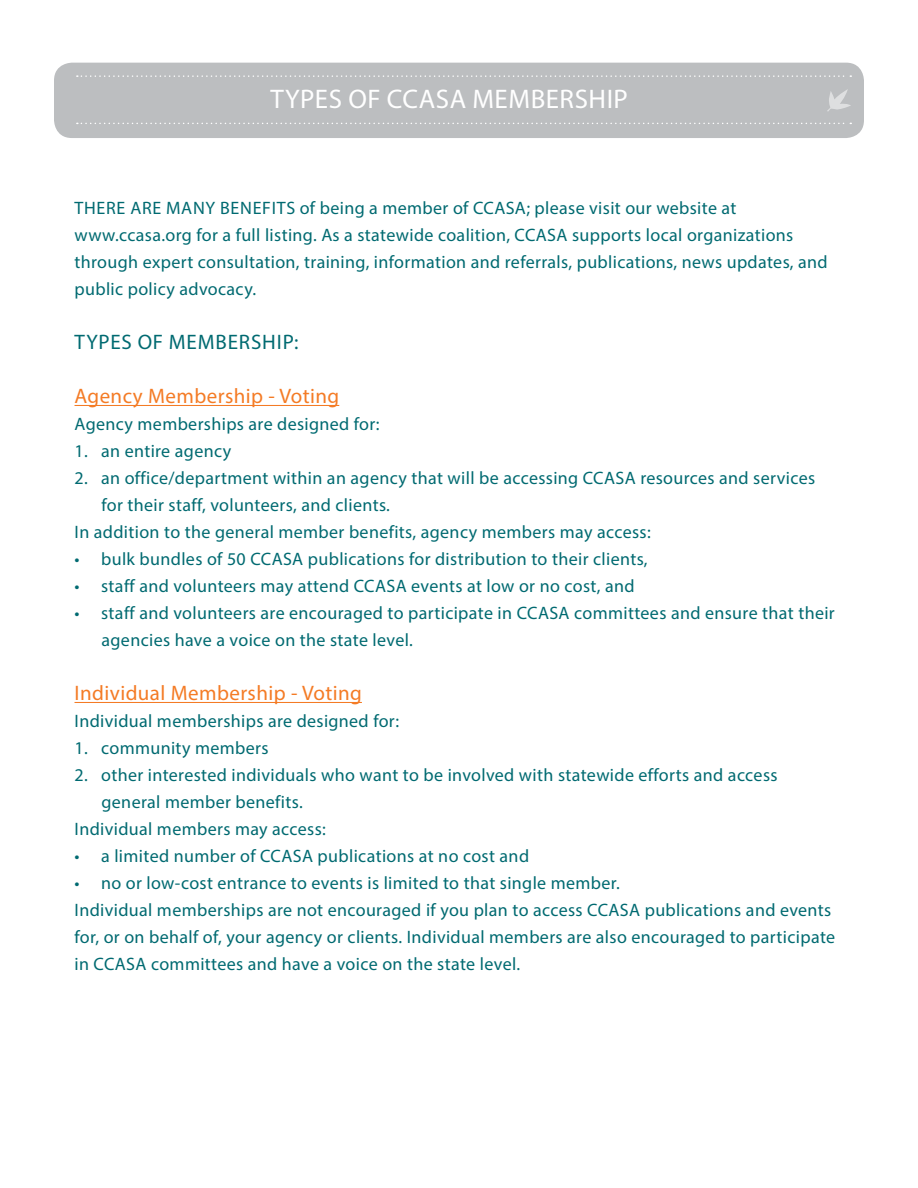
<style>
.page{position:relative;width:918px;height:1188px;background:#fff}
.page>*{position:absolute;margin:0;border:0;box-sizing:border-box;transform-origin:0 0}
.t1{font:27px "Myriad Pro";letter-spacing:.02em;color:#fff}
.t2{font:21px "Myriad Pro";letter-spacing:.02em;color:#f47b25}
.t3{font:21px "Myriad Pro";letter-spacing:.04em;color:#006a71}
.t4{font:18px/27px "Myriad Pro";letter-spacing:.02em;color:#006a71}
</style>
<div class="page">
<div style="left:54px;top:63px;width:810px;height:75px;background:#bcbec0;border-radius:18px"></div>
<svg style="left:827px;top:89px;width:24px;height:22px"></svg>
<svg style="left:77px;top:75px;width:774px;height:2px"></svg>
<svg style="left:77px;top:123px;width:774px;height:1px"></svg>
<hr style="left:75px;top:405px;width:264px;height:1px;background:#f47b25">
<hr style="left:75px;top:702px;width:287px;height:1px;background:#f47b25">
<h1 class="t1" style="left:270px;top:82px;width:359px">TYPES OF CCASA MEMBERSHIP</h1>
<p class="t4" style="left:75px;top:195px;width:755px">THERE ARE MANY BENEFITS of being a member of CCASA; please visit our website at www.ccasa.org for a full listing. As a statewide coalition, CCASA supports local organizations through expert consultation, training, information and referrals, publications, news updates, and public policy advocacy.</p>
<p class="t3" style="left:75px;top:329px;width:226px">TYPES OF MEMBERSHIP:</p>
<p class="t2" style="left:75px;top:383px;width:266px">Agency Membership - Voting</p>
<p class="t4" style="left:75px;top:411px;width:307px">Agency memberships are designed for:</p>
<p class="t4" style="left:75px;top:438px;width:158px">1. an entire agency</p>
<p class="t4" style="left:75px;top:465px;width:742px">2. an office/department within an agency that will be accessing CCASA resources and services</p>
<p class="t4" style="left:102px;top:492px;width:290px">for their staff, volunteers, and clients.</p>
<p class="t4" style="left:75px;top:519px;width:578px">In addition to the general member benefits, agency members may access:</p>
<p class="t4" style="left:75px;top:546px;width:575px">• bulk bundles of 50 CCASA publications for distribution to their clients,</p>
<p class="t4" style="left:75px;top:573px;width:562px">• staff and volunteers may attend CCASA events at low or no cost, and</p>
<p class="t4" style="left:102px;top:600px;width:735px;text-indent:-27px">• staff and volunteers are encouraged to participate in CCASA committees and ensure that their agencies have a voice on the state level.</p>
<p class="t2" style="left:75px;top:680px;width:289px">Individual Membership - Voting</p>
<p class="t4" style="left:75px;top:708px;width:326px">Individual memberships are designed for:</p>
<p class="t4" style="left:75px;top:735px;width:196px">1. community members</p>
<p class="t4" style="left:75px;top:762px;width:705px">2. other interested individuals who want to be involved with statewide efforts and access</p>
<p class="t4" style="left:102px;top:789px;width:203px">general member benefits.</p>
<p class="t4" style="left:75px;top:816px;width:253px">Individual members may access:</p>
<p class="t4" style="left:75px;top:843px;width:456px">• a limited number of CCASA publications at no cost and</p>
<p class="t4" style="left:75px;top:870px;width:762px">• no or low-cost entrance to events is limited to that single member.<br>Individual memberships are not encouraged if you plan to access CCASA publications and events for, or on behalf of, your agency or clients. Individual members are also encouraged to participate in CCASA committees and have a voice on the state level.</p>
</div>
